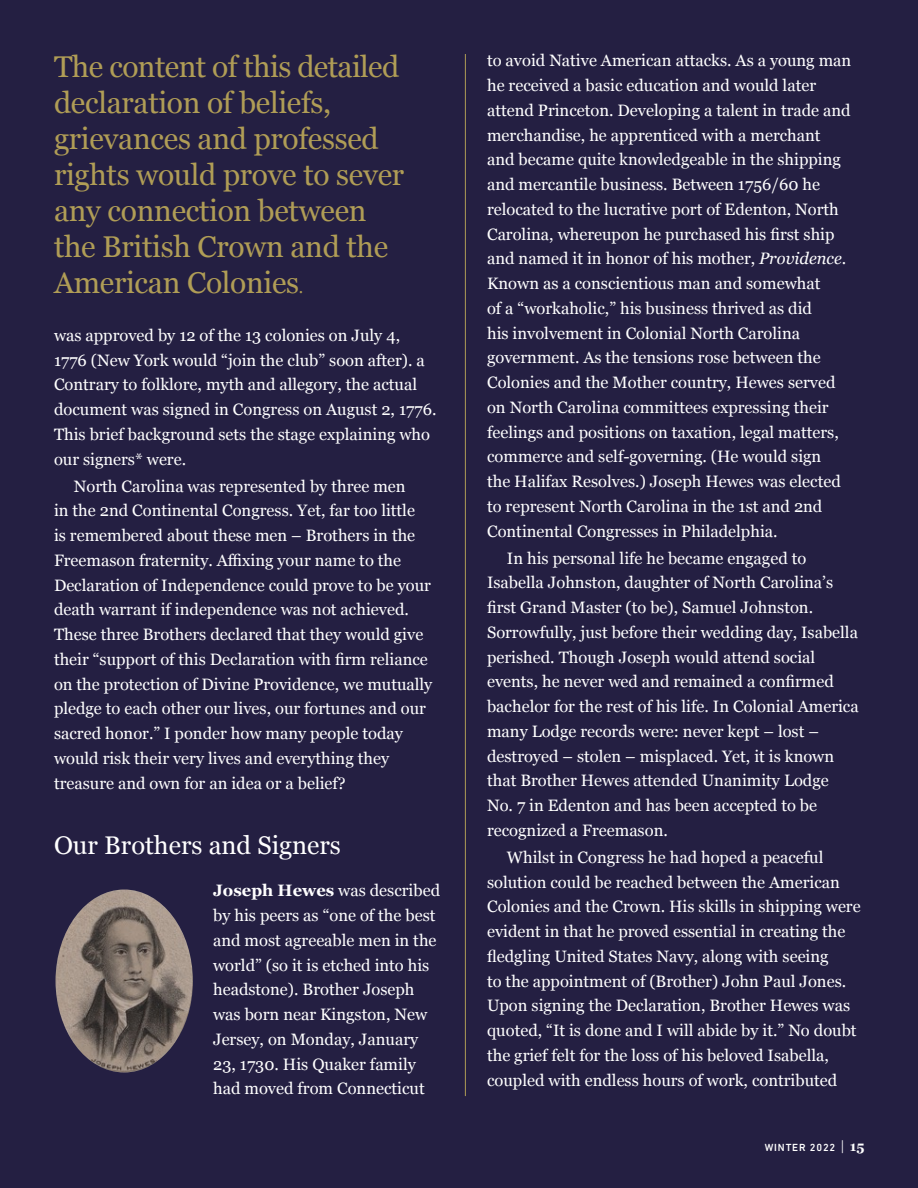
<style>
.page{position:relative;width:918px;height:1188px;background:#241f42}
.page>*{position:absolute;margin:0;border:0;box-sizing:border-box;transform-origin:0 0}
.t1{font:30px/36px "Georgia";letter-spacing:-.01em;color:#b09d56}
.t2{font:25.5px "Georgia";color:#fff}
.t3{font:16.5px/24.8px "Georgia";color:#fff}
.t4{font:500 10.5px "DIN Next LT Pro";letter-spacing:.08em;color:#fff}
.s1{font-size:16.5px}
.s2{font-weight:700}
.s3{font-style:italic}
.s4{font-family:"DIN";font-weight:300;font-size:15px}
.s5{font-family:"Georgia";font-weight:700;font-size:13.5px}
</style>
<div class="page">
<hr style="left:465px;top:54px;width:1px;height:1042px;background:#b09d56">
<img style="left:56px;top:890px;width:137px;height:182px">
<p class="t1" style="left:54px;top:47px;width:352px">The content of this detailed declaration of beliefs, grievances and professed rights would prove to sever any connection between the British Crown and the<br>American Colonies<span class="s1">.</span></p>
<p class="t3" style="left:54px;top:322px;width:384px">was approved by 12 of the 13 colonies on July 4, 1776 (New York would “join the club” soon after). a Contrary to folklore, myth and allegory, the actual document was signed in Congress on August 2, 1776.<br>This brief background sets the stage explaining who our signers* were.</p>
<p class="t3" style="left:54px;top:473px;width:380px;text-indent:20px">North Carolina was represented by three men<br>in the 2nd Continental Congress. Yet, far too little<br>is remembered about these men – Brothers in the Freemason fraternity. Affixing your name to the Declaration of Independence could prove to be your death warrant if independence was not achieved.<br>These three Brothers declared that they would give their “support of this Declaration with firm reliance on the protection of Divine Providence, we mutually pledge to each other our lives, our fortunes and our sacred honor.” I ponder how many people today would risk their very lives and everything they treasure and own for an idea or a belief?</p>
<p class="t2" style="left:54px;top:827px;width:289px">Our Brothers and Signers</p>
<p class="t3" style="left:213px;top:878px;width:228px"><span class="s2">Joseph Hewes</span> was described by his peers as “one of the best and most agreeable men in the world” (so it is etched into his headstone). Brother Joseph was born near Kingston, New<br>Jersey, on Monday, January<br>23, 1730. His Quaker family had moved from Connecticut</p>
<p class="t3" style="left:487px;top:48px;width:366px">to avoid Native American attacks. As a young man he received a basic education and would later attend Princeton. Developing a talent in trade and merchandise, he apprenticed with a merchant and became quite knowledgeable in the shipping and mercantile business. Between 1756/60 he relocated to the lucrative port of Edenton, North Carolina, whereupon he purchased his first ship and named it in honor of his mother, <span class="s3">Providence</span>.<br>Known as a conscientious man and somewhat<br>of a “workaholic,” his business thrived as did<br>his involvement in Colonial North Carolina government. As the tensions rose between the Colonies and the Mother country, Hewes served on North Carolina committees expressing their feelings and positions on taxation, legal matters, commerce and self-governing. (He would sign<br>the Halifax Resolves.) Joseph Hewes was elected to represent North Carolina in the 1st and 2nd Continental Congresses in Philadelphia.</p>
<p class="t3" style="left:487px;top:545px;width:373px;text-indent:20px">In his personal life he became engaged to Isabella Johnston, daughter of North Carolina’s first Grand Master (to be), Samuel Johnston.<br>Sorrowfully, just before their wedding day, Isabella perished. Though Joseph would attend social events, he never wed and remained a confirmed bachelor for the rest of his life. In Colonial America many Lodge records were: never kept – lost – destroyed – stolen – misplaced. Yet, it is known that Brother Hewes attended Unanimity Lodge No. 7 in Edenton and has been accepted to be recognized a Freemason.</p>
<p class="t3" style="left:487px;top:844px;width:375px;text-indent:20px">Whilst in Congress he had hoped a peaceful solution could be reached between the American Colonies and the Crown. His skills in shipping were evident in that he proved essential in creating the fledgling United States Navy, along with seeing<br>to the appointment of (Brother) John Paul Jones.<br>Upon signing the Declaration, Brother Hewes was quoted, “It is done and I will abide by it.” No doubt the grief felt for the loss of his beloved Isabella, coupled with endless hours of work, contributed</p>
<p class="t4" style="left:765px;top:1141px;width:101px">WINTER 2022 <span class="s4">|</span> <span class="s5">15</span></p>
</div>
